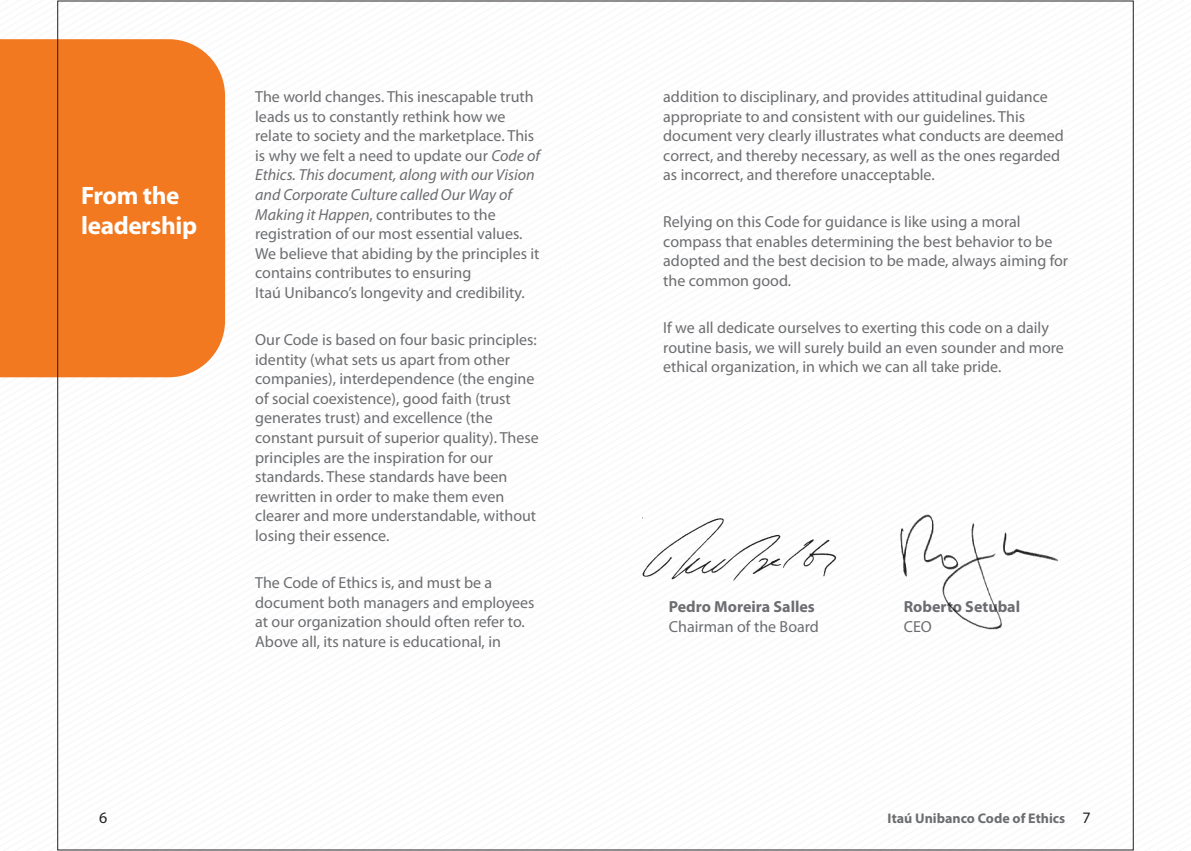
<style>
.page{position:relative;width:1191px;height:851px;background:#fff}
.page>*{position:absolute;margin:0;border:0;box-sizing:border-box;transform-origin:0 0}
.t1{font:700 25.2px/30.2px "Myriad Pro";letter-spacing:-.015em;color:#fff}
.t2{font:16px/19.6px "Myriad Pro";color:#6c6d70}
.t3{font:700 16px "Myriad Pro";color:#6c6d70}
.t4{font:16px "Myriad Pro";color:#231f20}
.t5{font:700 14px "Myriad Pro";color:#6c6d70}
.s1{font-style:italic}
.s2{font-weight:400;font-size:16px;color:#231f20}
</style>
<div class="page">
<div style="left:0;top:39px;width:225px;height:338px;background:#f37921"></div>
<img style="left:878px;top:514px;width:181px;height:116px">
<img style="left:642px;top:517px;width:195px;height:64px">
<h1 class="t1" style="left:81px;top:179px;width:117px">From the leadership</h1>
<p class="t2" style="left:255px;top:86px;width:286px">The world changes. This inescapable truth leads us to constantly rethink how we relate to society and the marketplace. This is why we felt a need to update our <span class="s1">Code of Ethics. This document, along with our Vision and Corporate Culture called Our Way of Making it Happen</span>, contributes to the registration of our most essential values.<br>We believe that abiding by the principles it contains contributes to ensuring<br>Itaú Unibanco’s longevity and credibility.</p>
<p class="t2" style="left:255px;top:329px;width:285px">Our Code is based on four basic principles: identity (what sets us apart from other companies), interdependence (the engine of social coexistence), good faith (trust generates trust) and excellence (the constant pursuit of superior quality). These principles are the inspiration for our standards. These standards have been rewritten in order to make them even clearer and more understandable, without losing their essence.</p>
<p class="t2" style="left:255px;top:572px;width:281px">The Code of Ethics is, and must be a document both managers and employees at our organization should often refer to.<br>Above all, its nature is educational, in</p>
<p class="t2" style="left:663px;top:86px;width:402px">addition to disciplinary, and provides attitudinal guidance appropriate to and consistent with our guidelines. This document very clearly illustrates what conducts are deemed correct, and thereby necessary, as well as the ones regarded as incorrect, and therefore unacceptable.</p>
<p class="t2" style="left:663px;top:212px;width:406px">Relying on this Code for guidance is like using a moral compass that enables determining the best behavior to be adopted and the best decision to be made, always aiming for the common good.</p>
<p class="t2" style="left:663px;top:317px;width:402px">If we all dedicate ourselves to exerting this code on a daily routine basis, we will surely build an even sounder and more ethical organization, in which we can all take pride.</p>
<p class="t3" style="left:669px;top:596px;width:147px">Pedro Moreira Salles</p>
<p class="t2" style="left:669px;top:616px;width:151px">Chairman of the Board</p>
<p class="t3" style="left:903px;top:596px;width:118px">Roberto Setubal</p>
<p class="t2" style="left:903px;top:616px;width:30px">CEO</p>
<p class="t4" style="left:99px;top:807px;width:10px">6</p>
<p class="t5" style="left:887px;top:808px;width:205px">Itaú Unibanco Code of Ethics <span class="s2">7</span></p>
</div>
